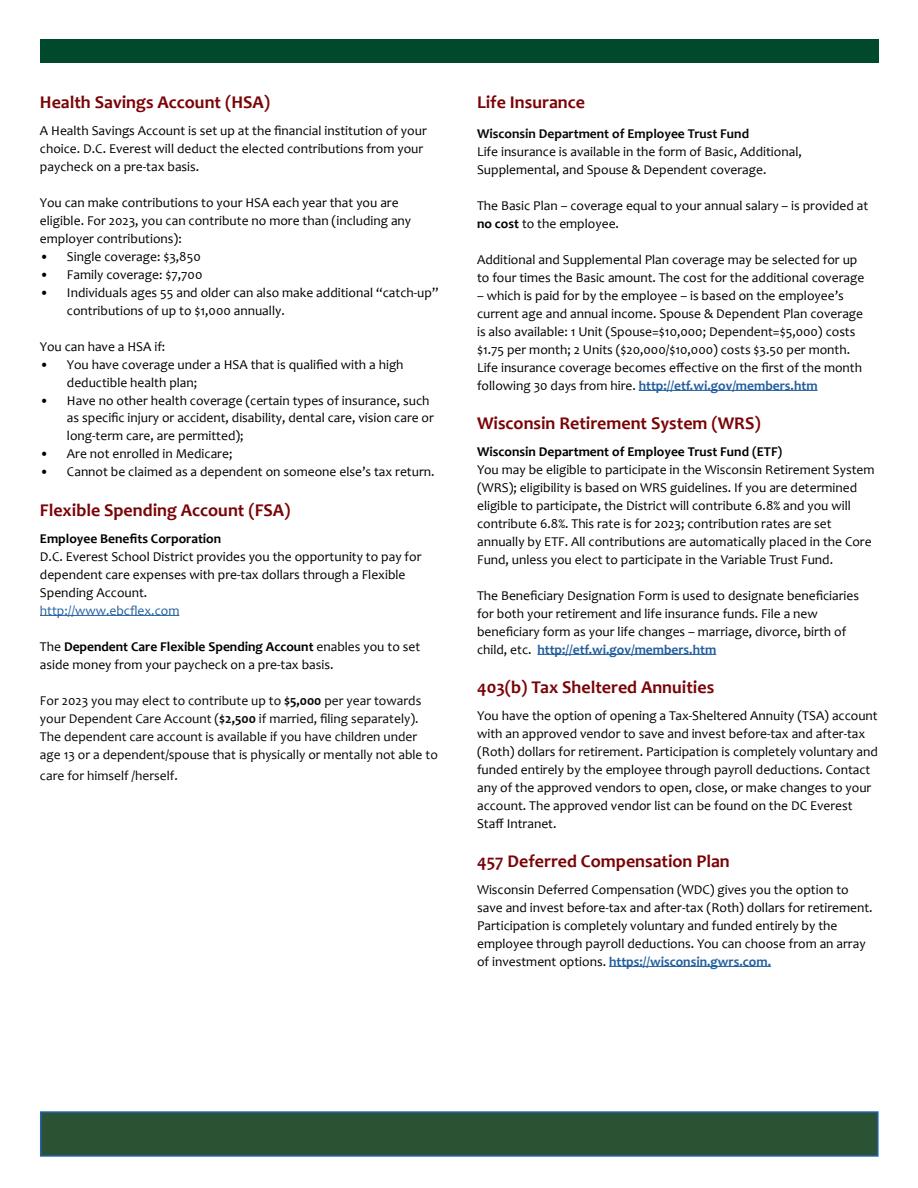
<style>
.page{position:relative;width:918px;height:1188px;background:#fff}
.page>*{position:absolute;margin:0;border:0;box-sizing:border-box;transform-origin:0 0}
.t1{font:700 18px "Candara";color:#7a0306}
.t2{font:13.5px/18px "Candara";color:#000}
.t3{font:13.5px/18px "Candara";color:#050709}
.t4{font:700 13.5px "Candara";color:#000}
.t5{font:700 13.5px "Candara";color:#050709}
.t6{font:13.5px "Candara";color:#215e9e}
.s1{font-weight:700}
.s2{font-weight:700;color:#215e9e}
</style>
<div class="page">
<hr style="left:40px;top:615px;width:139px;height:1px;background:#215e9e">
<div style="left:43px;top:1114px;width:833px;height:40px;background:#2c5234"></div>
<div style="left:40px;top:1111px;width:839px;height:46px;border:2px solid #2261ae"></div>
<hr style="left:639px;top:390px;width:179px;height:1px;background:#215e9e">
<hr style="left:537px;top:654px;width:179px;height:1px;background:#215e9e">
<hr style="left:609px;top:966px;width:162px;height:1px;background:#215e9e">
<div style="left:40px;top:39px;width:839px;height:24px;background:#00492c"></div>
<h1 class="t1" style="left:40px;top:91px;width:232px">Health Savings Account (HSA)</h1>
<p class="t2" style="left:40px;top:121px;width:388px">A Health Savings Account is set up at the financial institution of your choice. D.C. Everest will deduct the elected contributions from your paycheck on a pre-tax basis.</p>
<p class="t2" style="left:40px;top:193px;width:373px">You can make contributions to your HSA each year that you are eligible. For 2023, you can contribute no more than (including any employer contributions):</p>
<p class="t2" style="left:40px;top:247px;width:162px">• Single coverage: $3,850</p>
<p class="t2" style="left:40px;top:265px;width:164px">• Family coverage: $7,700</p>
<p class="t2" style="left:67px;top:283px;width:373px;text-indent:-27px">• Individuals ages 55 and older can also make additional “catch-up” contributions of up to $1,000 annually.</p>
<p class="t2" style="left:40px;top:337px;width:127px">You can have a HSA if:</p>
<p class="t2" style="left:67px;top:355px;width:338px;text-indent:-27px">• You have coverage under a HSA that is qualified with a high deductible health plan;</p>
<p class="t2" style="left:67px;top:391px;width:369px;text-indent:-27px">• Have no other health coverage (certain types of insurance, such as specific injury or accident, disability, dental care, vision care or long-term care, are permitted);</p>
<p class="t2" style="left:40px;top:445px;width:194px">• Are not enrolled in Medicare;</p>
<p class="t2" style="left:40px;top:463px;width:396px">• Cannot be claimed as a dependent on someone else’s tax return.</p>
<h1 class="t1" style="left:40px;top:499px;width:252px">Flexible Spending Account (FSA)</h1>
<p class="t4" style="left:40px;top:530px;width:183px">Employee Benefits Corporation</p>
<p class="t2" style="left:40px;top:547px;width:383px">D.C. Everest School District provides you the opportunity to pay for dependent care expenses with pre-tax dollars through a Flexible<br>Spending Account.</p>
<p class="t6" style="left:40px;top:602px;width:141px">http://www.ebcflex.com</p>
<p class="t2" style="left:40px;top:637px;width:382px">The <span class="s1">Dependent Care Flexible Spending Account</span> enables you to set aside money from your paycheck on a pre-tax basis.</p>
<p class="t3" style="left:40px;top:691px;width:399px">For 2023 you may elect to contribute up to <span class="s1">$5,000</span> per year towards your Dependent Care Account (<span class="s1">$2,500</span> if married, filing separately).<br>The dependent care account is available if you have children under age 13 or a dependent/spouse that is physically or mentally not able to</p>
<p class="t3" style="left:40px;top:766px;width:139px">care for himself /herself.</p>
<h1 class="t1" style="left:477px;top:91px;width:109px">Life Insurance</h1>
<p class="t5" style="left:477px;top:125px;width:274px">Wisconsin Department of Employee Trust Fund</p>
<p class="t2" style="left:477px;top:142px;width:326px">Life insurance is available in the form of Basic, Additional,<br>Supplemental, and Spouse &amp; Dependent coverage.</p>
<p class="t2" style="left:477px;top:196px;width:393px">The Basic Plan – coverage equal to your annual salary – is provided at <span class="s1">no cost</span> to the employee.</p>
<p class="t2" style="left:477px;top:250px;width:389px">Additional and Supplemental Plan coverage may be selected for up to four times the Basic amount. The cost for the additional coverage</p>
<p class="t2" style="left:477px;top:286px;width:388px">– which is paid for by the employee – is based on the employee’s current age and annual income. Spouse &amp; Dependent Plan coverage is also available: 1 Unit (Spouse=$10,000; Dependent=$5,000) costs $1.75 per month; 2 Units ($20,000/$10,000) costs $3.50 per month.<br>Life insurance coverage becomes effective on the first of the month following 30 days from hire. <span class="s2">http://etf.wi.gov/members.htm</span></p>
<h1 class="t1" style="left:477px;top:412px;width:285px">Wisconsin Retirement System (WRS)</h1>
<p class="t4" style="left:477px;top:443px;width:307px">Wisconsin Department of Employee Trust Fund (ETF)</p>
<p class="t2" style="left:477px;top:460px;width:399px">You may be eligible to participate in the Wisconsin Retirement System (WRS); eligibility is based on WRS guidelines. If you are determined eligible to participate, the District will contribute 6.8% and you will contribute 6.8%. This rate is for 2023; contribution rates are set annually by ETF. All contributions are automatically placed in the Core Fund, unless you elect to participate in the Variable Trust Fund.</p>
<p class="t2" style="left:477px;top:586px;width:383px">The Beneficiary Designation Form is used to designate beneficiaries for both your retirement and life insurance funds. File a new beneficiary form as your life changes – marriage, divorce, birth of child, etc. <span class="s2">http://etf.wi.gov/members.htm</span></p>
<h1 class="t1" style="left:477px;top:676px;width:239px">403(b) Tax Sheltered Annuities</h1>
<p class="t2" style="left:477px;top:706px;width:402px">You have the option of opening a Tax-Sheltered Annuity (TSA) account with an approved vendor to save and invest before-tax and after-tax (Roth) dollars for retirement. Participation is completely voluntary and funded entirely by the employee through payroll deductions. Contact any of the approved vendors to open, close, or make changes to your account. The approved vendor list can be found on the DC Everest Staff Intranet.</p>
<h1 class="t1" style="left:477px;top:850px;width:254px">457 Deferred Compensation Plan</h1>
<p class="t2" style="left:477px;top:880px;width:397px">Wisconsin Deferred Compensation (WDC) gives you the option to save and invest before-tax and after-tax (Roth) dollars for retirement.<br>Participation is completely voluntary and funded entirely by the employee through payroll deductions. You can choose from an array of investment options. <span class="s2">https://wisconsin.gwrs.com.</span></p>
</div>
